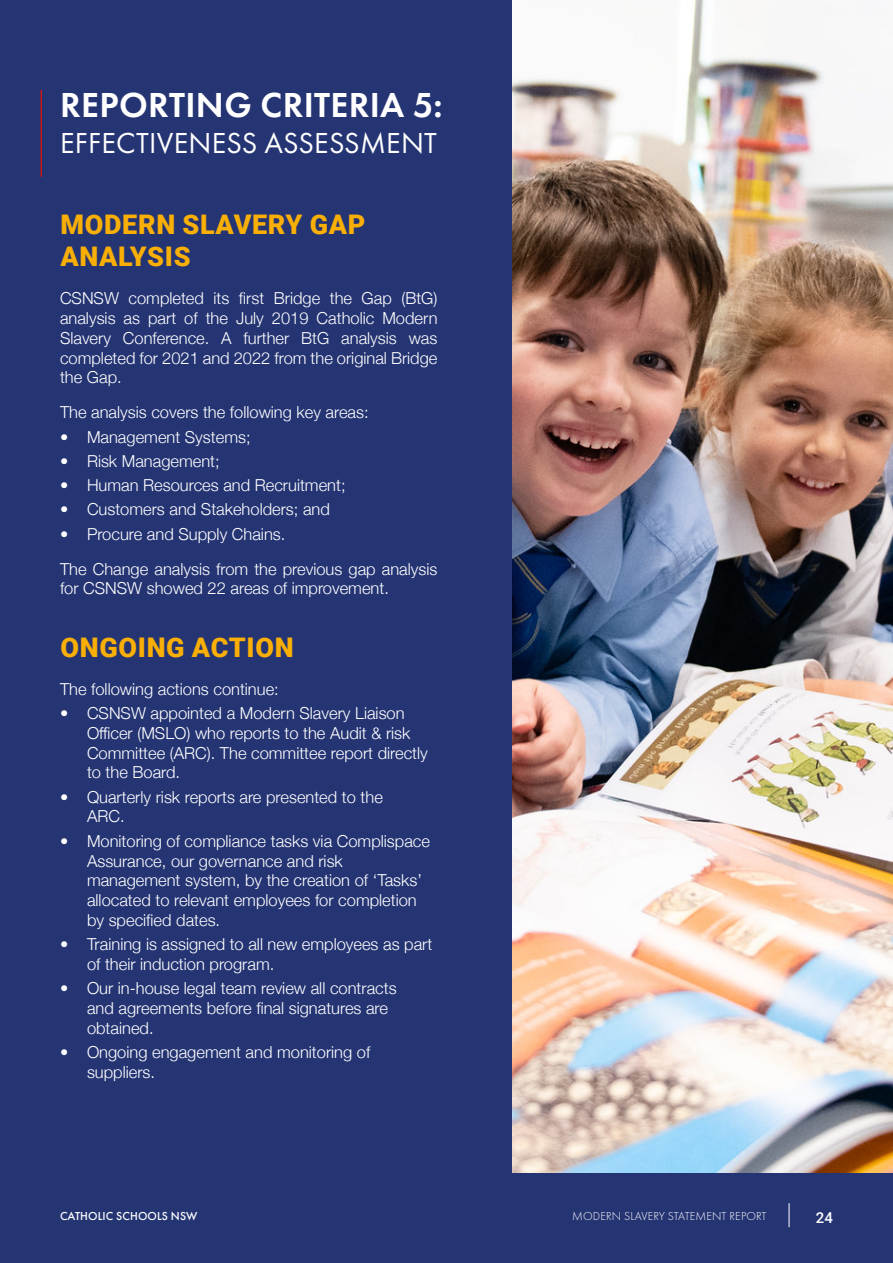
<style>
.page{position:relative;width:893px;height:1263px;background:#253473}
.page>*{position:absolute;margin:0;border:0;box-sizing:border-box;transform-origin:0 0}
.t1{font:600 36px "Futura PT";letter-spacing:.01em;color:#fff}
.t2{font:30px "Futura PT";letter-spacing:.01em;color:#fff}
.t3{font:900 27px/32.4px "Roboto";letter-spacing:.025em;color:#f9af06}
.t4{font:300 16.5px/19.8px "Helvetica Neue";color:#fff}
.t5{font:500 15px "Roboto";color:#fff}
.t6{font:300 12px "Futura PT";letter-spacing:.01em;color:#fff}
.t7{font:500 12px "Futura PT";letter-spacing:.01em;color:#fff}
</style>
<div class="page">
<hr style="left:40px;top:90px;width:2px;height:87px;background:#c71618">
<img style="left:512px;top:0;width:381px;height:1173px">
<svg style="left:789px;top:1203px;width:1px;height:24px"></svg>
<h1 class="t1" style="left:60px;top:83px;width:384px">REPORTING CRITERIA 5:</h1>
<h2 class="t2" style="left:60px;top:126px;width:378px">EFFECTIVENESS ASSESSMENT</h2>
<h3 class="t3" style="left:60px;top:207px;width:306px">MODERN SLAVERY GAP<br>ANALYSIS</h3>
<p class="t4" style="left:60px;top:287px;width:379px;text-align:justify">CSNSW completed its first Bridge the Gap (BtG) analysis as part of the July 2019 Catholic Modern Slavery Conference. A further BtG analysis was completed for 2021 and 2022 from the original Bridge the Gap.</p>
<p class="t4" style="left:60px;top:401px;width:310px">The analysis covers the following key areas:</p>
<p class="t4" style="left:60px;top:426px;width:192px">• Management Systems;</p>
<p class="t4" style="left:60px;top:450px;width:161px">• Risk Management;</p>
<p class="t4" style="left:60px;top:474px;width:287px">• Human Resources and Recruitment;</p>
<p class="t4" style="left:60px;top:498px;width:271px">• Customers and Stakeholders; and</p>
<p class="t4" style="left:60px;top:515px;width:379px;line-height:34.8px">• Procure and Supply Chains.<br>The Change analysis from the previous gap analysis</p>
<p class="t4" style="left:60px;top:577px;width:330px">for CSNSW showed 22 areas of improvement.</p>
<h3 class="t3" style="left:60px;top:630px;width:235px">ONGOING ACTION</h3>
<p class="t4" style="left:60px;top:678px;width:220px">The following actions continue:</p>
<p class="t4" style="left:87px;top:702px;width:342px;text-indent:-27px">• CSNSW appointed a Modern Slavery Liaison Officer (MSLO) who reports to the Audit &amp; risk Committee (ARC). The committee report directly to the Board.</p>
<p class="t4" style="left:87px;top:786px;width:297px;text-indent:-27px">• Quarterly risk reports are presented to the<br>ARC.</p>
<p class="t4" style="left:87px;top:830px;width:345px;text-indent:-27px">• Monitoring of compliance tasks via Complispace Assurance, our governance and risk management system, by the creation of ‘Tasks’ allocated to relevant employees for completion by specified dates.</p>
<p class="t4" style="left:87px;top:933px;width:347px;text-indent:-27px">• Training is assigned to all new employees as part of their induction program.</p>
<p class="t4" style="left:87px;top:977px;width:311px;text-indent:-27px">• Our in-house legal team review all contracts and agreements before final signatures are obtained.</p>
<p class="t4" style="left:87px;top:1041px;width:285px;text-indent:-27px">• Ongoing engagement and monitoring of suppliers.</p>
<p class="t7" style="left:60px;top:1208px;width:139px">CATHOLIC SCHOOLS NSW</p>
<p class="t6" style="left:572px;top:1209px;width:196px">MODERN SLAVERY STATEMENT REPORT</p>
<p class="t5" style="left:816px;top:1207px;width:19px">24</p>
</div>
